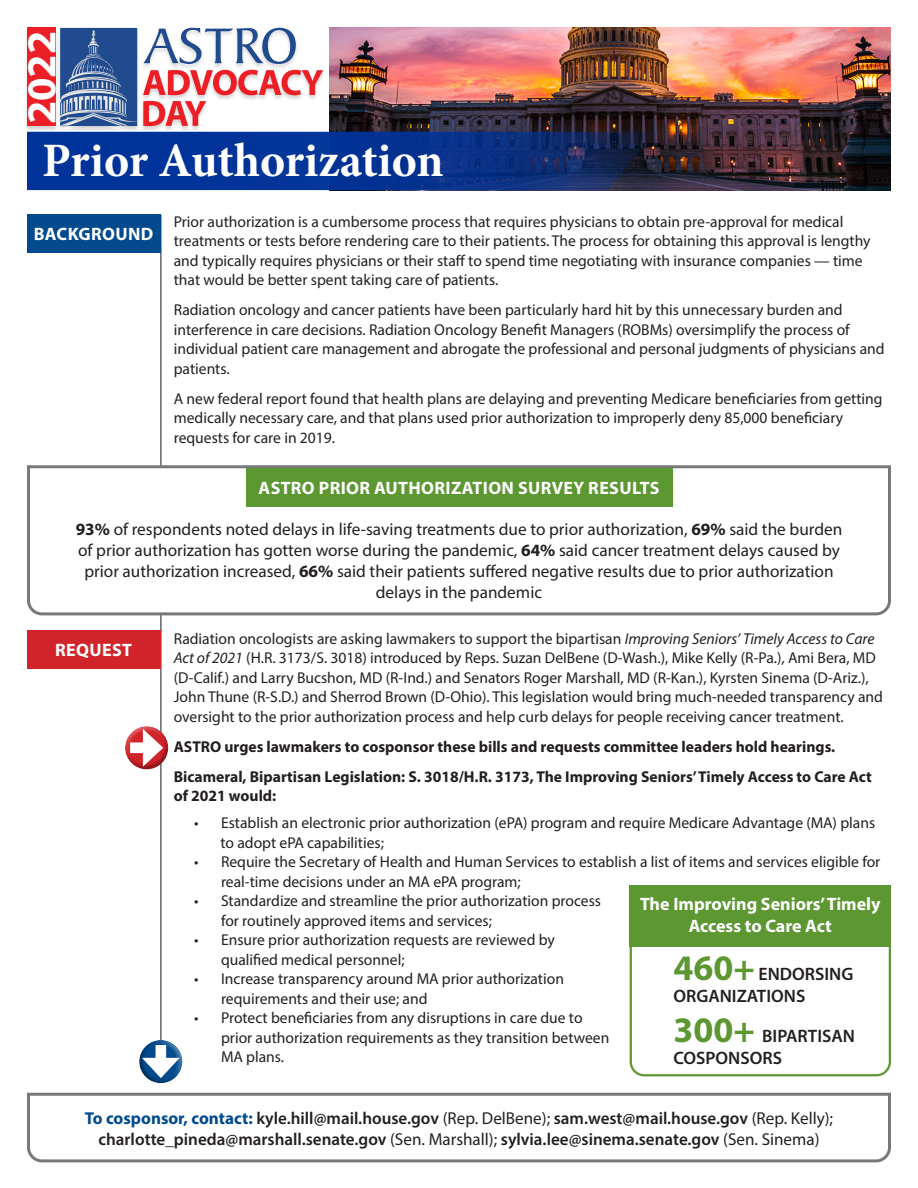
<style>
.page{position:relative;width:918px;height:1188px;background:#fff}
.page>*{position:absolute;margin:0;border:0;box-sizing:border-box;transform-origin:0 0}
.t1{font:700 48px "Minion Pro";letter-spacing:-.005em;color:#fff}
.t2{font:700 41.25px "Myriad Pro";color:#fff}
.t3{font:700 18px/21.6px "Myriad Pro";letter-spacing:.015em;color:#fff;text-align:center}
.t4{font:600 18px "Myriad Pro";color:#231f20}
.t5{font:17.25px/21px "Myriad Pro";color:#231f20;text-align:center}
.t6{font:600 17.25px "Myriad Pro";color:#231f20}
.t7{font:15.75px/19.5px "Myriad Pro";color:#231f20}
.t8{font:700 15.75px/19.5px "Myriad Pro";color:#231f20}
.s1{font-weight:700}
.s2{font-style:italic}
.s3{font-weight:700;font-size:36px;color:#5c9731}
.s4{font-weight:700;color:#004a8d}
.s5{font-weight:400}
</style>
<div class="page">
<svg style="left:27px;top:1092px;width:864px;height:71px"></svg>
<img style="left:329px;top:27px;width:562px;height:163px">
<svg style="left:27px;top:132px;width:629px;height:58px;background:#073087"></svg>
<svg style="left:629px;top:942px;width:262px;height:135px"></svg>
<div style="left:630px;top:885px;width:261px;height:62px;background:#5c9731"></div>
<hr style="left:160px;top:215px;width:2px;height:849px;background:#656568">
<div style="left:27px;top:215px;width:133px;height:38px;background:#004a8d"></div>
<div style="left:27px;top:630px;width:133px;height:39px;background:#d1232a"></div>
<div style="left:123px;top:724px;width:45px;height:36px;background:#fff;opacity:.35"></div>
<div style="left:123px;top:732px;width:45px;height:38px;background:#231f20;opacity:.35"></div>
<div style="left:130px;top:742px;width:21px;height:11px;background:#fff"></div>
<svg style="left:143px;top:729px;width:20px;height:38px"></svg>
<div style="left:24px;top:27px;width:302px;height:106px;background:#231f20;opacity:.2"></div>
<svg style="left:143px;top:28px;width:153px;height:36px"></svg>
<svg style="left:143px;top:70px;width:180px;height:25px"></svg>
<svg style="left:143px;top:101px;width:63px;height:25px"></svg>
<svg style="left:60px;top:28px;width:77px;height:98px;background:#46699f"></svg>
<div style="left:28px;top:28px;width:28px;height:98px;background:#ed1f26"></div>
<svg style="left:27px;top:464px;width:864px;height:153px"></svg>
<div style="left:246px;top:468px;width:426px;height:38px;background:#5c9731"></div>
<div style="left:149px;top:1038px;width:36px;height:45px;background:#fff;opacity:.35"></div>
<div style="left:138px;top:1038px;width:38px;height:45px;background:#231f20;opacity:.35"></div>
<div style="left:156px;top:1045px;width:10px;height:21px;background:#fff"></div>
<svg style="left:142px;top:1058px;width:38px;height:20px"></svg>
<p class="t2" style="left:15px;top:124px;width:95px;rotate:-90deg">2022</p>
<p class="t1" style="left:42px;top:127px;width:403px">Prior Authorization</p>
<p class="t7" style="left:174px;top:211px;width:698px">Prior authorization is a cumbersome process that requires physicians to obtain pre-approval for medical treatments or tests before rendering care to their patients. The process for obtaining this approval is lengthy and typically requires physicians or their staff to spend time negotiating with insurance companies — time that would be better spent taking care of patients.</p>
<p class="t7" style="left:174px;top:300px;width:712px">Radiation oncology and cancer patients have been particularly hard hit by this unnecessary burden and interference in care decisions. Radiation Oncology Benefit Managers (ROBMs) oversimplify the process of individual patient care management and abrogate the professional and personal judgments of physicians and patients.</p>
<p class="t7" style="left:174px;top:388px;width:710px">A new federal report found that health plans are delaying and preventing Medicare beneficiaries from getting medically necessary care, and that plans used prior authorization to improperly deny 85,000 beneficiary requests for care in 2019.</p>
<p class="t3" style="left:34px;top:223px;width:121px">BACKGROUND</p>
<p class="t3" style="left:259px;top:476px;width:402px">ASTRO PRIOR AUTHORIZATION SURVEY RESULTS</p>
<p class="t5" style="left:76px;top:518px;width:768px"><span class="s1">93%</span> of respondents noted delays in life-saving treatments due to prior authorization, <span class="s1">69%</span> said the burden of prior authorization has gotten worse during the pandemic, <span class="s1">64%</span> said cancer treatment delays caused by prior authorization increased, <span class="s1">66%</span> said their patients suffered negative results due to prior authorization delays in the pandemic</p>
<p class="t3" style="left:55px;top:639px;width:78px">REQUEST</p>
<p class="t7" style="left:174px;top:628px;width:711px">Radiation oncologists are asking lawmakers to support the bipartisan <span class="s2">Improving Seniors’ Timely Access to Care Act of 2021</span> (H.R. 3173/S. 3018) introduced by Reps. Suzan DelBene (D-Wash.), Mike Kelly (R-Pa.), Ami Bera, MD (D-Calif.) and Larry Bucshon, MD (R-Ind.) and Senators Roger Marshall, MD (R-Kan.), Kyrsten Sinema (D-Ariz.), John Thune (R-S.D.) and Sherrod Brown (D-Ohio). This legislation would bring much-needed transparency and oversight to the prior authorization process and help curb delays for people receiving cancer treatment.</p>
<p class="t8" style="left:174px;top:736px;width:663px">ASTRO urges lawmakers to cosponsor these bills and requests committee leaders hold hearings.</p>
<p class="t8" style="left:174px;top:766px;width:700px">Bicameral, Bipartisan Legislation: S. 3018/H.R. 3173, The Improving Seniors’ Timely Access to Care Act of 2021 would:</p>
<p class="t7" style="left:194px;top:813px;width:683px">• Establish an electronic prior authorization (ePA) program and require Medicare Advantage (MA) plans</p>
<p class="t7" style="left:220px;top:832px;width:165px">to adopt ePA capabilities;</p>
<p class="t7" style="left:221px;top:852px;width:661px;text-indent:-27px">• Require the Secretary of Health and Human Services to establish a list of items and services eligible for real-time decisions under an MA ePA program;</p>
<p class="t7" style="left:221px;top:891px;width:382px;text-indent:-27px">• Standardize and streamline the prior authorization process for routinely approved items and services;</p>
<p class="t7" style="left:221px;top:930px;width:335px;text-indent:-27px">• Ensure prior authorization requests are reviewed by qualified medical personnel;</p>
<p class="t7" style="left:221px;top:969px;width:345px;text-indent:-27px">• Increase transparency around MA prior authorization requirements and their use; and</p>
<p class="t7" style="left:221px;top:1008px;width:390px;text-indent:-27px">• Protect beneficiaries from any disruptions in care due to prior authorization requirements as they transition between<br>MA plans.</p>
<p class="t3" style="left:640px;top:893px;width:242px">The Improving Seniors’ Timely<br>Access to Care Act</p>
<p class="t4" style="left:673px;top:963px;width:182px"><span class="s3">460+</span> ENDORSING</p>
<p class="t4" style="left:673px;top:984px;width:133px">ORGANIZATIONS</p>
<p class="t4" style="left:673px;top:1025px;width:183px"><span class="s3">300+</span> BIPARTISAN</p>
<p class="t4" style="left:673px;top:1046px;width:110px">COSPONSORS</p>
<p class="t6" style="left:85px;top:1107px;width:750px"><span class="s4">To cosponsor, contact:</span> kyle.hill@mail.house.gov <span class="s5">(Rep. DelBene);</span> sam.west@mail.house.gov <span class="s5">(Rep. Kelly);</span></p>
<p class="t6" style="left:98px;top:1128px;width:723px">charlotte_pineda@marshall.senate.gov <span class="s5">(Sen. Marshall);</span> sylvia.lee@sinema.senate.gov <span class="s5">(Sen. Sinema)</span></p>
</div>
